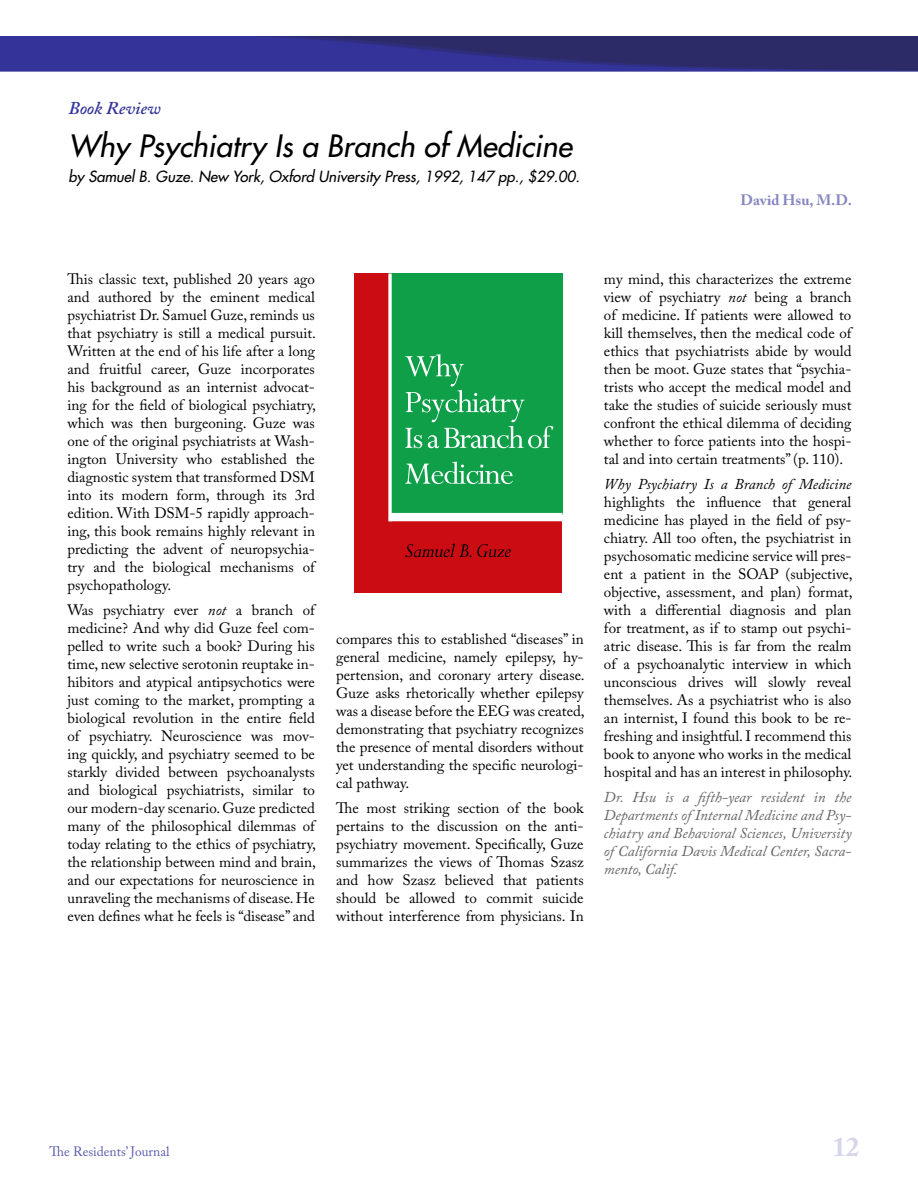
<style>
.page{position:relative;width:918px;height:1188px;background:#fff}
.page>*{position:absolute;margin:0;border:0;box-sizing:border-box;transform-origin:0 0}
.t1{font:italic 500 30px "Futura Std";color:#000}
.t2{font:700 27px "Adobe Caslon Pro";color:#d6d6eb}
.t3{font:italic 600 18px "Adobe Caslon Pro";color:#339}
.t4{font:15px/18px "Adobe Caslon Pro";color:#000;text-align:justify}
.t5{font:italic 15px/18px "Adobe Caslon Pro";color:#636466;text-align:justify}
.t6{font:italic 500 15px "Futura Std";color:#000}
.t7{font:italic 15px "Adobe Caslon Pro";letter-spacing:.005em;color:#000}
.t8{font:700 15px "Adobe Caslon Pro";color:#8585c2}
.t9{font:13.5px "Adobe Caslon Pro";color:#5c5cad}
.s1{font-style:italic}
</style>
<div class="page">
<img style="left:0;top:36px;width:918px;height:36px">
<div style="left:355px;top:274px;width:207px;height:319px;background:#cb0d13"></div>
<div style="left:389px;top:274px;width:173px;height:241px;background:#109f49"></div>
<svg style="left:388px;top:274px;width:4px;height:247px"></svg>
<div style="left:389px;top:513px;width:174px;height:8px;background:#fff"></div>
<svg style="left:405px;top:462px;width:108px;height:22px"></svg>
<svg style="left:405px;top:354px;width:148px;height:94px"></svg>
<svg style="left:405px;top:544px;width:106px;height:13px"></svg>
<p class="t3" style="left:68px;top:98px;width:94px">Book Review</p>
<h1 class="t1" style="left:68px;top:127px;width:505px">Why Psychiatry Is a Branch of Medicine</h1>
<p class="t6" style="left:68px;top:167px;width:513px">by Samuel B. Guze. New York, Oxford University Press, 1992, 147 pp., $29.00.</p>
<p class="t8" style="left:741px;top:191px;width:113px">David Hsu, M.D.</p>
<p class="t4" style="left:67px;top:270px;width:250px">This classic text, published 20 years ago and authored by the eminent medical psychiatrist Dr. Samuel Guze, reminds us that psychiatry is still a medical pursuit.<br>Written at the end of his life after a long and fruitful career, Guze incorporates his background as an internist advocat&shy;ing for the field of biological psychiatry, which was then burgeoning. Guze was one of the original psychiatrists at Wash&shy;ington University who established the diagnostic system that transformed DSM into its modern form, through its 3rd edition. With DSM-5 rapidly approach&shy;ing, this book remains highly relevant in predicting the advent of neuropsychia&shy;try and the biological mechanisms of psychopathology.</p>
<p class="t4" style="left:67px;top:601px;width:250px">Was psychiatry ever <span class="s1">not</span> a branch of medicine? And why did Guze feel com&shy;pelled to write such a book? During his time, new selective serotonin reuptake in&shy;hibitors and atypical antipsychotics were just coming to the market, prompting a biological revolution in the entire field of psychiatry. Neuroscience was mov&shy;ing quickly, and psychiatry seemed to be starkly divided between psychoanalysts and biological psychiatrists, similar to our modern-day scenario. Guze predicted many of the philosophical dilemmas of today relating to the ethics of psychiatry, the relationship between mind and brain, and our expectations for neuroscience in unraveling the mechanisms of disease. He even defines what he feels is “disease” and</p>
<p class="t4" style="left:336px;top:630px;width:250px">compares this to established “diseases” in general medicine, namely epilepsy, hy&shy;pertension, and coronary artery disease.<br>Guze asks rhetorically whether epilepsy was a disease before the EEG was created, demonstrating that psychiatry recognizes the presence of mental disorders without yet understanding the specific neurologi&shy;cal pathway.</p>
<p class="t4" style="left:336px;top:799px;width:249px">The most striking section of the book pertains to the discussion on the anti&shy;psychiatry movement. Specifically, Guze summarizes the views of Thomas Szasz and how Szasz believed that patients should be allowed to commit suicide without interference from physicians. In</p>
<p class="t4" style="left:604px;top:270px;width:249px">my mind, this characterizes the extreme view of psychiatry <span class="s1">not</span> being a branch of medicine. If patients were allowed to kill themselves, then the medical code of ethics that psychiatrists abide by would then be moot. Guze states that “psychia&shy;trists who accept the medical model and take the studies of suicide seriously must confront the ethical dilemma of deciding whether to force patients into the hospi&shy;tal and into certain treatments” (p. 110).</p>
<p class="t7" style="left:604px;top:475px;width:249px">Why Psychiatry Is a Branch of Medicine</p>
<p class="t4" style="left:604px;top:493px;width:250px">highlights the influence that general medicine has played in the field of psy&shy;chiatry. All too often, the psychiatrist in psychosomatic medicine service will pres&shy;ent a patient in the SOAP (subjective, objective, assessment, and plan) format, with a differential diagnosis and plan for treatment, as if to stamp out psychi&shy;atric disease. This is far from the realm of a psychoanalytic interview in which unconscious drives will slowly reveal themselves. As a psychiatrist who is also an internist, I found this book to be re&shy;freshing and insightful. I recommend this book to anyone who works in the medical hospital and has an interest in philosophy.</p>
<p class="t5" style="left:604px;top:787px;width:249px">Dr. Hsu is a fifth-year resident in the Departments of Internal Medicine and Psy&shy;chiatry and Behavioral Sciences, University of California Davis Medical Center, Sacra&shy;mento, Calif.</p>
<p class="t9" style="left:50px;top:1143px;width:122px">The Residents’ Journal</p>
<h2 class="t2" style="left:832px;top:1131px;width:28px">12</h2>
</div>
